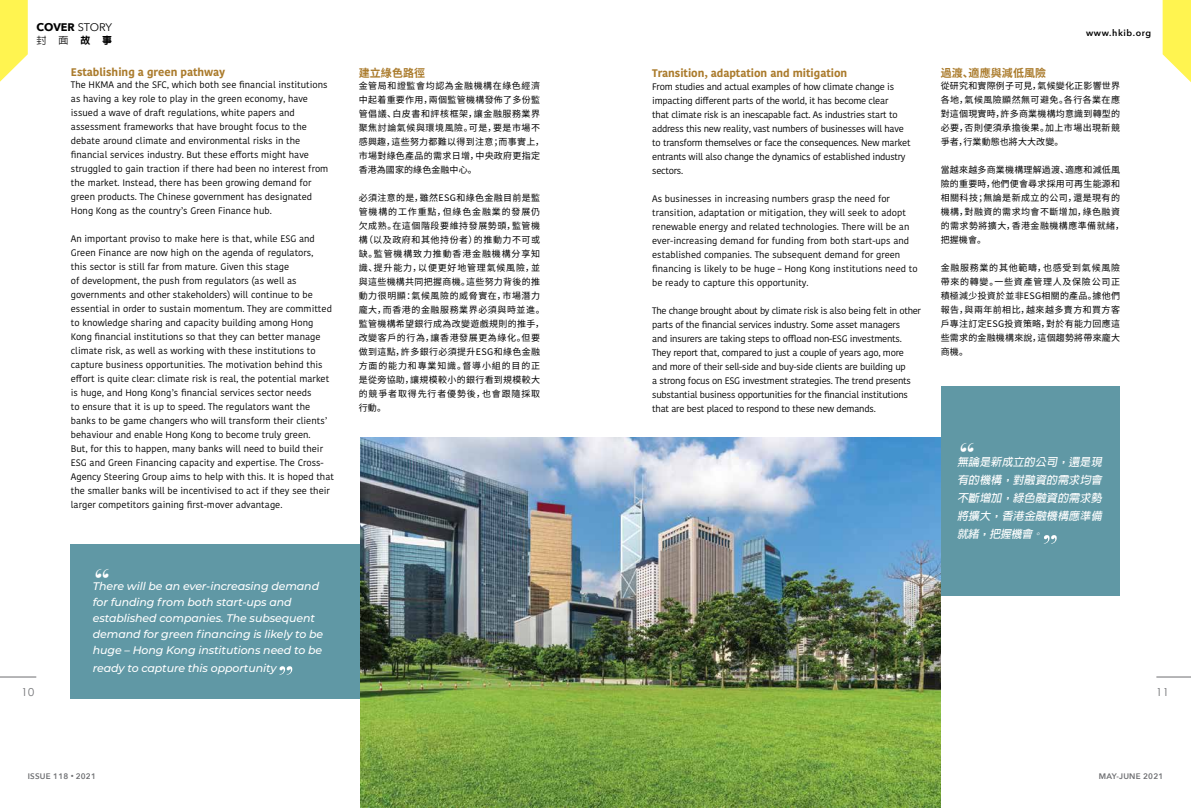
<style>
.page{position:relative;width:1191px;height:808px;background:#fff}
.page>*{position:absolute;margin:0;border:0;box-sizing:border-box;transform-origin:0 0}
.t1{font:italic 700 30px "Bodoni Svty Two ITCTT";color:#fff}
.t2{font:italic 500 11px/16px "Montserrat";letter-spacing:-.01em;color:#fff}
.t3{font:italic 700 11px/18.1px "AR Hei B5";color:#fff;text-align:justify}
.t4{font:700 11px "Kohinoor Bangla";color:#aa7b2c}
.t5{font:700 11px "Source Han Sans CN";letter-spacing:.01em;color:#aa7b2c}
.t6{font:700 11px "Avenir Next";letter-spacing:-.005em;color:#000}
.t7{font:11px "Century Gothic";color:#6d6e71}
.t8{font:500 10px "AR Hei B5";color:#000}
.t9{font:9.4px/14px "Kohinoor Bangla";color:#000}
.t10{font:9.4px/14px "Kohinoor Bangla";letter-spacing:-.025em;color:#000}
.t11{font:9px/14px "Source Han Sans CN";letter-spacing:.05em;color:#000}
.t12{font:600 9px "Avenir Next";letter-spacing:.065em;color:#000}
.t13{font:600 8px "Avenir Next";letter-spacing:.03em;color:#6d6e71}
.s1{font-weight:400}
.s2{font-weight:800}
.s3{font-size:6px}
</style>
<div class="page">
<hr style="left:1156px;top:676px;width:35px;height:1px;background:#6d6e71">
<hr style="left:0;top:676px;width:36px;height:1px;background:#6d6e71">
<svg style="left:0;top:0;width:28px;height:82px"></svg>
<svg style="left:1162px;top:0;width:29px;height:82px"></svg>
<div style="left:70px;top:544px;width:290px;height:155px;background:#6098a5"></div>
<svg style="left:279px;top:666px;width:13px;height:9px"></svg>
<img style="left:360px;top:437px;width:580px;height:371px">
<div style="left:941px;top:386px;width:178px;height:209px;background:#6098a5"></div>
<svg style="left:1043px;top:535px;width:13px;height:9px"></svg>
<p class="t6" style="left:37px;top:17px;width:77px">COVER <span class="s1">STORY</span></p>
<p class="t8" style="left:37px;top:35px;width:77px">封面<span class="s2">故事</span></p>
<p class="t4" style="left:71px;top:62px;width:156px">Establishing a green pathway</p>
<p class="t9" style="left:71px;top:78px;width:259px">The HKMA and the SFC, which both see financial institutions as having a key role to play in the green economy, have issued a wave of draft regulations, white papers and assessment frameworks that have brought focus to the debate around climate and environmental risks in the financial services industry. But these efforts might have struggled to gain traction if there had been no interest from the market. Instead, there has been growing demand for green products. The Chinese government has designated Hong Kong as the country’s Green Finance hub.</p>
<p class="t9" style="left:71px;top:232px;width:265px">An important proviso to make here is that, while ESG and Green Finance are now high on the agenda of regulators,<br>this sector is still far from mature. Given this stage<br>of development, the push from regulators (as well as governments and other stakeholders) will continue to be essential in order to sustain momentum. They are committed to knowledge sharing and capacity building among Hong Kong financial institutions so that they can better manage climate risk, as well as working with these institutions to capture business opportunities. The motivation behind this effort is quite clear: climate risk is real, the potential market is huge, and Hong Kong’s financial services sector needs<br>to ensure that it is up to speed. The regulators want the banks to be game changers who will transform their clients’ behaviour and enable Hong Kong to become truly green.<br>But, for this to happen, many banks will need to build their ESG and Green Financing capacity and expertise. The Cross-Agency Steering Group aims to help with this. It is hoped that the smaller banks will be incentivised to act if they see their larger competitors gaining first-mover advantage.</p>
<h1 class="t1" style="left:91px;top:555px;width:26px">“</h1>
<p class="t2" style="left:93px;top:578px;width:232px">There will be an ever-increasing demand for funding from both start-ups and established companies. The subsequent demand for green financing is likely to be huge – Hong Kong institutions need to be</p>
<p class="t2" style="left:93px;top:659px;width:185px">ready to capture this opportunity</p>
<p class="t5" style="left:359px;top:67px;width:68px">建立綠色路徑</p>
<p class="t11" style="left:359px;top:79px;width:187px">金管局和證監會均認為金融機構在綠色經濟中起着重要作用，兩個監管機構發佈了多份監管倡議、白皮書和評核框架，讓金融服務業界聚焦討論氣候與環境風險。可是，要是市場不感興趣，這些努力都難以得到注意；而事實上，市場對綠色產品的需求日增，中央政府更指定香港為國家的綠色金融中心。</p>
<p class="t11" style="left:359px;top:191px;width:188px">必須注意的是，雖然ESG和綠色金融目前是監管機構的工作重點，但綠色金融業的發展仍欠成熟。在這個階段要維持發展勢頭，監管機構（以及政府和其他持份者）的推動力不可或缺。監管機構致力推動香港金融機構分享知識、提升能力，以便更好地管理氣候風險，並與這些機構共同把握商機。這些努力背後的推動力很明顯：氣候風險的威脅實在，市場潛力龐大，而香港的金融服務業界必須與時並進。監管機構希望銀行成為改變遊戲規則的推手，改變客戶的行為，讓香港發展更為綠化。但要做到這點，許多銀行必須提升ESG和綠色金融方面的能力和專業知識。督導小組的目的正是從旁協助，讓規模較小的銀行看到規模較大的競爭者取得先行者優勢後，也會跟隨採取行動。</p>
<p class="t4" style="left:652px;top:64px;width:196px">Transition, adaptation and mitigation</p>
<p class="t10" style="left:652px;top:80px;width:260px">From studies and actual examples of how climate change is impacting different parts of the world, it has become clear<br>that climate risk is an inescapable fact. As industries start to address this new reality, vast numbers of businesses will have to transform themselves or face the consequences. New market entrants will also change the dynamics of established industry sectors.</p>
<p class="t9" style="left:652px;top:192px;width:267px">As businesses in increasing numbers grasp the need for transition, adaptation or mitigation, they will seek to adopt renewable energy and related technologies. There will be an ever-increasing demand for funding from both start-ups and established companies. The subsequent demand for green financing is likely to be huge – Hong Kong institutions need to be ready to capture this opportunity.</p>
<p class="t10" style="left:652px;top:304px;width:270px">The change brought about by climate risk is also being felt in other parts of the financial services industry. Some asset managers<br>and insurers are taking steps to offload non-ESG investments.<br>They report that, compared to just a couple of years ago, more and more of their sell-side and buy-side clients are building up<br>a strong focus on ESG investment strategies. The trend presents substantial business opportunities for the financial institutions that are best placed to respond to these new demands.</p>
<p class="t12" style="left:1086px;top:25px;width:67px">www.hkib.org</p>
<p class="t5" style="left:940px;top:67px;width:107px">過渡、適應與減低風險</p>
<p class="t11" style="left:940px;top:79px;width:181px;text-align:justify">從研究和實際例子可見，氣候變化正影響世界各地，氣候風險顯然無可避免。各行各業在應對這個現實時，許多商業機構均意識到轉型的必要，否則便須承擔後果。加上市場出現新競爭者，行業動態也將大大改變。</p>
<p class="t11" style="left:940px;top:163px;width:185px">當越來越多商業機構理解過渡、適應和減低風險的重要時，他們便會尋求採用可再生能源和相關科技；無論是新成立的公司，還是現有的機構，對融資的需求均會不斷增加，綠色融資的需求勢將擴大，香港金融機構應準備就緒，把握機會。</p>
<p class="t11" style="left:940px;top:261px;width:181px;text-align:justify">金融服務業的其他範疇，也感受到氣候風險帶來的轉變。一些資產管理人及保險公司正積極減少投資於並非ESG相關的產品。據他們報告，與兩年前相比，越來越多賣方和買方客戶專注訂定ESG投資策略，對於有能力回應這些需求的金融機構來說，這個趨勢將帶來龐大商機。</p>
<h1 class="t1" style="left:956px;top:429px;width:26px">“</h1>
<p class="t3" style="left:957px;top:452px;width:148px">無論是新成立的公司，還是現有的機構，對融資的需求均會不斷增加，綠色融資的需求勢將擴大，香港金融機構應準備就緒，把握機會。</p>
<p class="t7" style="left:22px;top:685px;width:14px">10</p>
<p class="t7" style="left:1156px;top:685px;width:14px">11</p>
<p class="t13" style="left:28px;top:769px;width:70px">ISSUE 118 <span class="s3">•</span> 2021</p>
<p class="t13" style="left:1099px;top:769px;width:66px">MAY-JUNE 2021</p>
</div>
